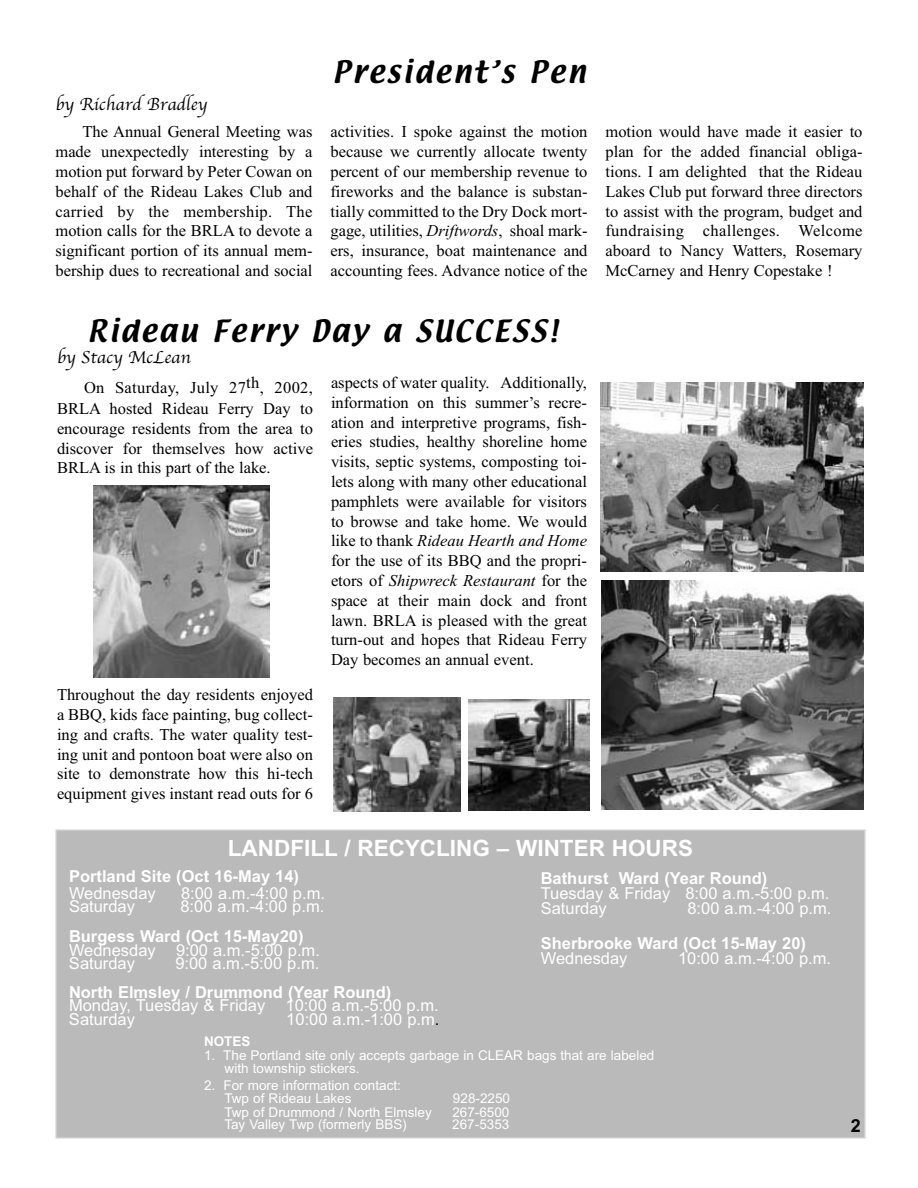
<style>
.page{position:relative;width:918px;height:1188px;background:#fff}
.page>*{position:absolute;margin:0;border:0;box-sizing:border-box;transform-origin:0 0}
.t1{font:27px "Textile";letter-spacing:.085em;color:#000}
.t2{font:700 22.5px "Arial";color:#fff}
.t3{font:18px "Apple Chancery";color:#000}
.t4{font:700 18px "Arial";color:#000}
.t5{font:16.5px/19.8px "Times New Roman";color:#000;text-align:justify}
.t6{font:16.5px/13.5px "Arial";color:#fff}
.t7{font:700 16.5px "Arial";color:#fff}
.t8{font:13.5px/13.5px "Arial";color:#fff}
.t9{font:700 13.5px "Arial";color:#fff}
.s1{font-style:italic}
.s2{color:#000}
</style>
<div class="page">
<img style="left:602px;top:581px;width:262px;height:229px">
<img style="left:93px;top:485px;width:177px;height:192px">
<img style="left:601px;top:382px;width:263px;height:190px">
<img style="left:333px;top:698px;width:127px;height:114px">
<img style="left:468px;top:699px;width:122px;height:112px">
<div style="left:56px;top:830px;width:809px;height:308px;background:#bababa"></div>
<div style="left:56px;top:830px;width:810px;height:308px;border:2px solid #cdcdcd"></div>
<h1 class="t1" style="left:333px;top:60px;width:254px">President’s Pen</h1>
<p class="t3" style="left:56px;top:95px;width:153px">by Richard Bradley</p>
<p class="t5" style="left:55px;top:124px;width:259px;text-indent:27px">The Annual General Meeting was made unexpectedly interesting by a motion put forward by Peter Cowan on behalf of the Rideau Lakes Club and carried by the membership. The motion calls for the BRLA to devote a significant portion of its annual mem&shy;bership dues to recreational and social</p>
<p class="t5" style="left:330px;top:124px;width:259px">activities. I spoke against the motion because we currently allocate twenty percent of our membership revenue to fireworks and the balance is substan&shy;tially committed to the Dry Dock mort&shy;gage, utilities, <span class="s1">Driftwords</span>, shoal mark&shy;ers, insurance, boat maintenance and accounting fees. Advance notice of the</p>
<p class="t5" style="left:606px;top:124px;width:259px">motion would have made it easier to plan for the added financial obliga&shy;tions. I am delighted that the Rideau Lakes Club put forward three directors to assist with the program, budget and fundraising challenges. Welcome aboard to Nancy Watters, Rosemary McCarney and Henry Copestake !</p>
<h1 class="t1" style="left:87px;top:319px;width:472px">Rideau Ferry Day a SUCCESS!</h1>
<p class="t3" style="left:57px;top:347px;width:135px">by Stacy McLean</p>
<p class="t5" style="left:57px;top:379px;width:258px;text-indent:27px">On Saturday, July 27th, 2002, BRLA hosted Rideau Ferry Day to encourage residents from the area to discover for themselves how active BRLA is in this part of the lake.</p>
<p class="t5" style="left:57px;top:686px;width:258px">Throughout the day residents enjoyed a BBQ, kids face painting, bug collect&shy;ing and crafts. The water quality test&shy;ing unit and pontoon boat were also on site to demonstrate how this hi-tech equipment gives instant read outs for 6</p>
<p class="t5" style="left:331px;top:374px;width:258px">aspects of water quality. Additionally, information on this summer’s recre&shy;ation and interpretive programs, fish&shy;eries studies, healthy shoreline home visits, septic systems, composting toi&shy;lets along with many other educational pamphlets were available for visitors to browse and take home. We would like to thank <span class="s1">Rideau Hearth and Home </span>for the use of its BBQ and the propri&shy;etors of <span class="s1">Shipwreck Restaurant</span> for the space at their main dock and front lawn. BRLA is pleased with the great turn-out and hopes that Rideau Ferry Day becomes an annual event.</p>
<h2 class="t2" style="left:228px;top:840px;width:467px">LANDFILL / RECYCLING – WINTER HOURS</h2>
<p class="t7" style="left:69px;top:870px;width:232px">Portland Site (Oct 16-May 14)</p>
<p class="t6" style="left:69px;top:888px;width:88px">Wednesday</p>
<p class="t6" style="left:181px;top:888px;width:145px">8:00 a.m.-4:00 p.m.</p>
<p class="t6" style="left:69px;top:901px;width:68px">Saturday</p>
<p class="t6" style="left:180px;top:901px;width:145px">8:00 a.m.-4:00 p.m.</p>
<p class="t7" style="left:69px;top:930px;width:236px">Burgess Ward (Oct 15-May20)</p>
<p class="t6" style="left:69px;top:945px;width:252px">Wednesday 9:00 a.m.-5:00 p.m.<br>Saturday</p>
<p class="t7" style="left:541px;top:872px;width:228px">Bathurst Ward (Year Round)</p>
<p class="t6" style="left:541px;top:887px;width:290px;line-height:15px">Tuesday &amp; Friday 8:00 a.m.-5:00 p.m.<br>Saturday</p>
<p class="t6" style="left:687px;top:903px;width:145px">8:00 a.m.-4:00 p.m.</p>
<p class="t7" style="left:541px;top:937px;width:267px">Sherbrooke Ward (Oct 15-May 20)</p>
<p class="t6" style="left:541px;top:953px;width:88px">Wednesday</p>
<p class="t6" style="left:678px;top:953px;width:155px">10:00 a.m.-4:00 p.m.</p>
<p class="t6" style="left:175px;top:958px;width:145px">9:00 a.m.-5:00 p.m.</p>
<p class="t7" style="left:69px;top:986px;width:324px">North Elmsley / Drummond (Year Round)</p>
<p class="t6" style="left:69px;top:1000px;width:371px">Monday, Tuesday &amp; Friday 10:00 a.m.-5:00 p.m.<br>Saturday</p>
<p class="t6" style="left:286px;top:1014px;width:155px">10:00 a.m.-1:00 p.m<span class="s2">.</span></p>
<p class="t9" style="left:204px;top:1037px;width:48px">NOTES</p>
<p class="t8" style="left:225px;top:1050px;width:431px;text-indent:-21px">1. The Portland site only accepts garbage in CLEAR bags that are labeled with township stickers.</p>
<p class="t8" style="left:224px;top:1080px;width:178px;text-indent:-20px">2. For more information contact:<br>Twp of Rideau Lakes</p>
<p class="t8" style="left:453px;top:1093px;width:59px">928-2250</p>
<p class="t8" style="left:224px;top:1107px;width:209px">Twp of Drummond / North Elmsley</p>
<p class="t8" style="left:452px;top:1107px;width:59px">267-6500</p>
<p class="t8" style="left:224px;top:1119px;width:184px">Tay Valley Twp (formerly BBS)</p>
<p class="t8" style="left:452px;top:1119px;width:59px">267-5353</p>
<p class="t4" style="left:851px;top:1119px;width:12px">2</p>
</div>
